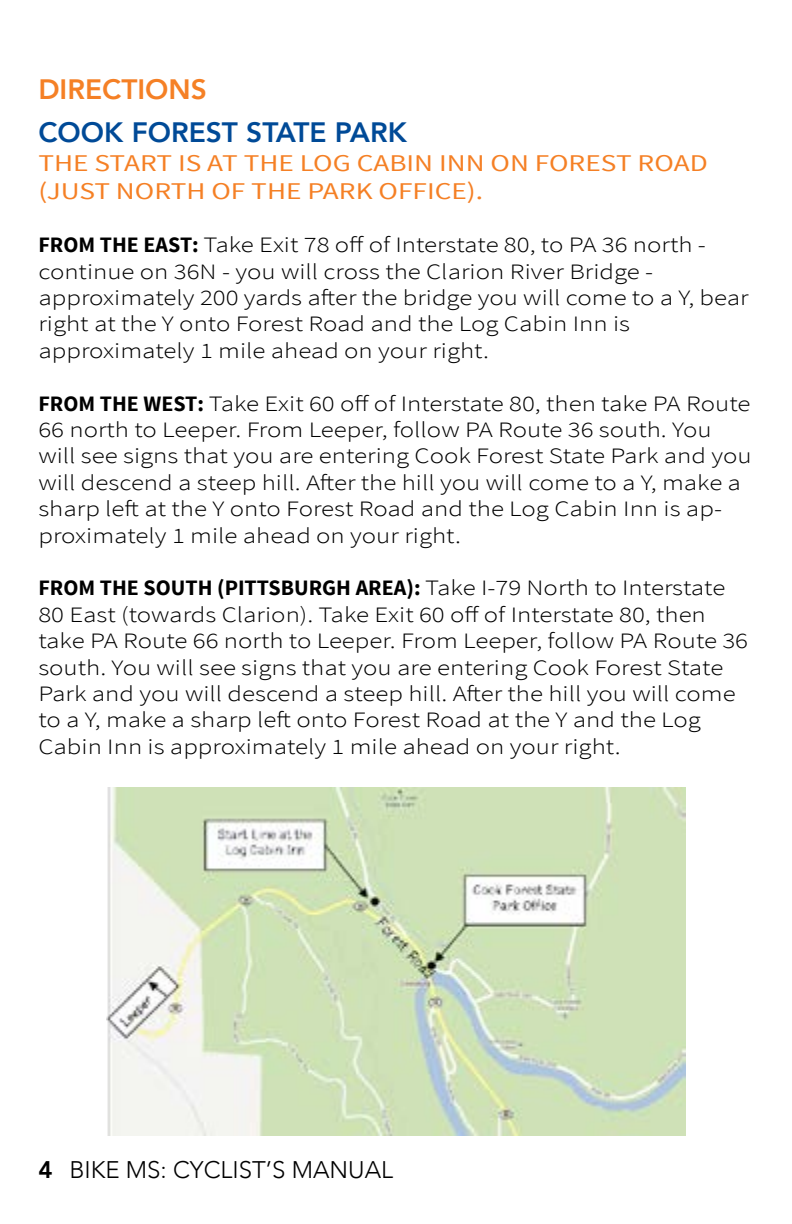
<style>
.page{position:relative;width:792px;height:1224px;background:#fff}
.page>*{position:absolute;margin:0;border:0;box-sizing:border-box;transform-origin:0 0}
.t1{font:800 28px "Avenir";color:#004a97}
.t2{font:800 28px "Avenir";color:#f58025}
.t3{font:24px/28.8px "Source Sans Pro";color:#f58025;scale:1.22 1}
.t4{font:300 24px "Avenir";color:#000}
.t5{font:300 22px/26.4px "Source Sans Pro";color:#000;scale:1.22 1}
.s1{font-weight:700}
.s2{font-weight:800}
</style>
<div class="page">
<img style="left:107px;top:787px;width:578px;height:349px">
<p class="t2" style="left:38px;top:67px;width:170px">DIRECTIONS</p>
<p class="t1" style="left:38px;top:110px;width:370px">COOK FOREST STATE PARK</p>
<p class="t3" style="left:38px;top:149px;width:550px">THE START IS AT THE LOG CABIN INN ON FOREST ROAD (JUST NORTH OF THE PARK OFFICE).</p>
<p class="t5" style="left:38px;top:232px;width:584px"><span class="s1">FROM THE EAST:</span> Take Exit 78 off of Interstate 80, to PA 36 north - continue on 36N - you will cross the Clarion River Bridge - approximately 200 yards after the bridge you will come to a Y, bear right at the Y onto Forest Road and the Log Cabin Inn is approximately 1 mile ahead on your right.</p>
<p class="t5" style="left:38px;top:390px;width:586px"><span class="s1">FROM THE WEST:</span> Take Exit 60 off of Interstate 80, then take PA Route 66 north to Leeper. From Leeper, follow PA Route 36 south. You will see signs that you are entering Cook Forest State Park and you will descend a steep hill. After the hill you will come to a Y, make a sharp left at the Y onto Forest Road and the Log Cabin Inn is ap&shy;proximately 1 mile ahead on your right.</p>
<p class="t5" style="left:38px;top:575px;width:583px"><span class="s1">FROM THE SOUTH (PITTSBURGH AREA):</span> Take I-79 North to Interstate 80 East (towards Clarion). Take Exit 60 off of Interstate 80, then take PA Route 66 north to Leeper. From Leeper, follow PA Route 36 south. You will see signs that you are entering Cook Forest State Park and you will descend a steep hill. After the hill you will come to a Y, make a sharp left onto Forest Road at the Y and the Log Cabin Inn is approximately 1 mile ahead on your right.</p>
<p class="t4" style="left:38px;top:1156px;width:356px"><span class="s2">4</span> BIKE MS: CYCLIST’S MANUAL</p>
</div>
